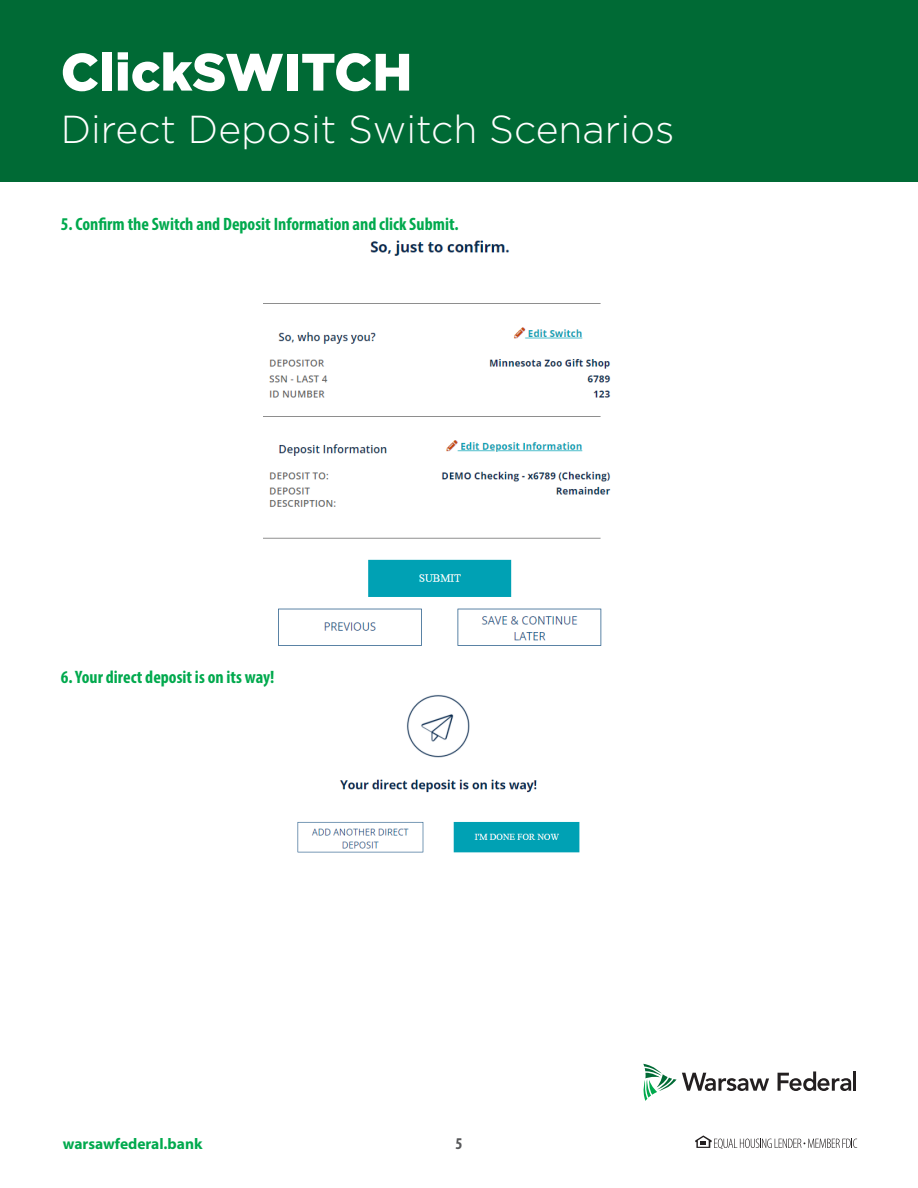
<style>
.page{position:relative;width:918px;height:1188px;background:#fff}
.page>*{position:absolute;margin:0;border:0;box-sizing:border-box;transform-origin:0 0}
.t1{font:900 52.5px "Gotham";color:#fff}
.t2{font:300 39px "Gotham";color:#fff}
.t3{font:700 condensed 18px "Myriad Pro";color:#00a94d}
.t4{font:700 condensed 16.5px "Myriad Pro";color:#57585a}
.t5{font:700 15.45px "Myriad Pro";color:#00a94d}
</style>
<div class="page">
<div style="left:0;top:0;width:918px;height:181px;background:#006a35"></div>
<svg style="left:643px;top:1064px;width:126px;height:37px"></svg>
<svg style="left:778px;top:1071px;width:73px;height:20px"></svg>
<hr style="left:853px;top:1071px;width:3px;height:20px;background:#231f20">
<svg style="left:695px;top:1135px;width:162px;height:14px"></svg>
<img style="left:263px;top:241px;width:348px;height:405px">
<img style="left:297px;top:694px;width:283px;height:159px">
<h1 class="t1" style="left:61px;top:36px;width:353px">ClickSWITCH</h1>
<h2 class="t2" style="left:61px;top:104px;width:615px">Direct Deposit Switch Scenarios</h2>
<p class="t3" style="left:61px;top:212px;width:399px">5. Confirm the Switch and Deposit Information and click Submit.</p>
<p class="t3" style="left:61px;top:665px;width:215px">6. Your direct deposit is on its way!</p>
<p class="t5" style="left:63px;top:1133px;width:141px">warsawfederal.bank</p>
<p class="t4" style="left:455px;top:1133px;width:9px">5</p>
</div>
